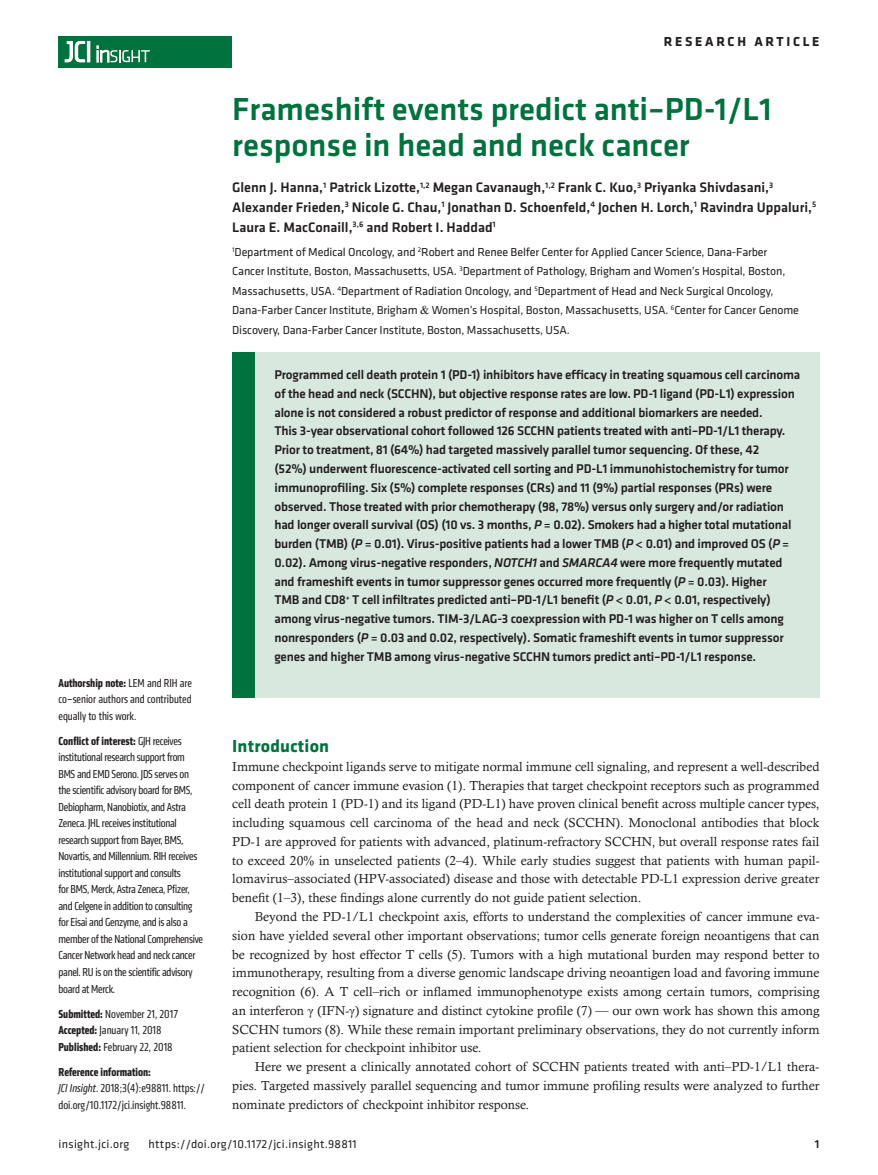
<style>
.page{position:relative;width:878px;height:1175px;background:#fff}
.page>*{position:absolute;margin:0;border:0;box-sizing:border-box;transform-origin:0 0}
.t1{font:500 33px/36px "Klavika Basic";color:#00723e}
.t2{font:700 18px "Klavika";letter-spacing:.01em;color:#00723e}
.t3{font:500 14.25px/19.5px "Klavika Basic";color:#231f20}
.t4{font:700 13.5px "Klavika Basic";letter-spacing:.2em;color:#231f20}
.t5{font:13.2px/18.8px "Calisto MT Std";color:#231f20;text-align:justify}
.t6{font:500 13.2px/18.8px "Klavika Basic";letter-spacing:-.015em;color:#231f20}
.t7{font:condensed 12px/16.5px "Klavika";letter-spacing:-.02em;color:#231f20;text-align:justify}
.t8{font:12px/19.5px "Klavika";letter-spacing:-.01em;color:#231f20}
.t9{font:condensed 12px/16.5px "Klavika";color:#231f20}
.t10{font:12px "Klavika Basic";letter-spacing:.025em;color:#231f20}
.t11{font:500 12px "Klavika Basic";color:#231f20}
.s1{font-family:"Times New Roman"}
.s2{font-weight:700}
.s3{font-style:italic}
</style>
<div class="page">
<div style="left:59px;top:36px;width:173px;height:31px;background:#00723e"></div>
<hr style="left:87px;top:41px;width:3px;height:21px;background:#fff">
<svg style="left:64px;top:41px;width:21px;height:22px"></svg>
<svg style="left:97px;top:46px;width:53px;height:16px"></svg>
<div style="left:232px;top:352px;width:587px;height:346px;background:#d8e8df"></div>
<div style="left:232px;top:352px;width:22px;height:346px;background:#00723e"></div>
<p class="t4" style="left:663px;top:32px;width:157px">RESEARCH ARTICLE</p>
<h1 class="t1" style="left:232px;top:91px;width:541px">Frameshift events predict anti–PD-1/L1 response in head and neck cancer</h1>
<p class="t3" style="left:232px;top:178px;width:585px">Glenn J. Hanna,<sup>1</sup> Patrick Lizotte,<sup>1,2</sup> Megan Cavanaugh,<sup>1,2</sup> Frank C. Kuo,<sup>3</sup> Priyanka Shivdasani,<sup>3<br></sup>Alexander Frieden,<sup>3</sup> Nicole G. Chau,<sup>1</sup> Jonathan D. Schoenfeld,<sup>4</sup> Jochen H. Lorch,<sup>1</sup> Ravindra Uppaluri,<sup>5<br></sup>Laura E. MacConaill,<sup>3,6</sup> and Robert I. Haddad<sup>1</sup></p>
<p class="t8" style="left:232px;top:241px;width:568px"><sup>1</sup>Department of Medical Oncology, and <sup>2</sup>Robert and Renee Belfer Center for Applied Cancer Science, Dana-Farber Cancer Institute, Boston, Massachusetts, USA. <sup>3</sup>Department of Pathology, Brigham and Women’s Hospital, Boston, Massachusetts, USA. <sup>4</sup>Department of Radiation Oncology, and <sup>5</sup>Department of Head and Neck Surgical Oncology, Dana-Farber Cancer Institute, Brigham <span class="s1">&amp;</span> Women’s Hospital, Boston, Massachusetts, USA. <sup>6</sup>Center for Cancer Genome Discovery, Dana-Farber Cancer Institute, Boston, Massachusetts, USA.</p>
<p class="t7" style="left:59px;top:674px;width:135px"><span class="s2">Authorship note:</span> LEM and RIH are co–senior authors and contributed equally to this work.</p>
<p class="t7" style="left:59px;top:732px;width:146px;text-align:left"><span class="s2">Conflict of interest:</span> GJH receives institutional research support from BMS and EMD Serono. JDS serves on the scientific advisory board for BMS, Debiopharm, Nanobiotix, and Astra Zeneca. JHL receives institutional research support from Bayer, BMS, Novartis, and Millennium. RIH receives institutional support and consults<br>for BMS, Merck, Astra Zeneca, Pfizer, and Celgene in addition to consulting for Eisai and Genzyme, and is also a member of the National Comprehensive Cancer Network head and neck cancer panel. RU is on the scientific advisory board at Merck.</p>
<p class="t9" style="left:59px;top:1005px;width:121px"><span class="s2">Submitted:</span> November 21, 2017<br><span class="s2">Accepted:</span> January 11, 2018<br><span class="s2">Published:</span> February 22, 2018</p>
<p class="t9" style="left:59px;top:1063px;width:148px"><span class="s2">Reference information:<br></span><span class="s3">JCI Insight</span>. 2018;3(4):e98811. https:// doi.org/10.1172/jci.insight.98811.</p>
<p class="t6" style="left:274px;top:365px;width:527px">Programmed cell death protein 1 (PD-1) inhibitors have efficacy in treating squamous cell carcinoma of the head and neck (SCCHN), but objective response rates are low. PD-1 ligand (PD-L1) expression alone is not considered a robust predictor of response and additional biomarkers are needed.<br>This 3-year observational cohort followed 126 SCCHN patients treated with anti–PD-1/L1 therapy.<br>Prior to treatment, 81 (64%) had targeted massively parallel tumor sequencing. Of these, 42<br>(52%) underwent fluorescence-activated cell sorting and PD-L1 immunohistochemistry for tumor immunoprofiling. Six (5%) complete responses (CRs) and 11 (9%) partial responses (PRs) were observed. Those treated with prior chemotherapy (98, 78%) versus only surgery and/or radiation had longer overall survival (OS) (10 vs. 3 months, <span class="s3">P</span> = 0.02). Smokers had a higher total mutational burden (TMB) (<span class="s3">P</span> = 0.01). Virus-positive patients had a lower TMB (<span class="s3">P</span> &lt; 0.01) and improved OS (<span class="s3">P</span> = 0.02). Among virus-negative responders, <span class="s3">NOTCH1</span> and <span class="s3">SMARCA4</span> were more frequently mutated and frameshift events in tumor suppressor genes occurred more frequently (<span class="s3">P</span> = 0.03). Higher<br>TMB and CD8<sup>+</sup> T cell infiltrates predicted anti–PD-1/L1 benefit (<span class="s3">P</span> &lt; 0.01, <span class="s3">P</span> &lt; 0.01, respectively) among virus-negative tumors. TIM-3/LAG-3 coexpression with PD-1 was higher on T cells among nonresponders (<span class="s3">P</span> = 0.03 and 0.02, respectively). Somatic frameshift events in tumor suppressor genes and higher TMB among virus-negative SCCHN tumors predict anti–PD-1/L1 response.</p>
<h2 class="t2" style="left:232px;top:733px;width:98px">Introduction</h2>
<p class="t5" style="left:232px;top:757px;width:588px">Immune checkpoint ligands serve to mitigate normal immune cell signaling, and represent a well-described component of cancer immune evasion (1). Therapies that target checkpoint receptors such as programmed cell death protein 1 (PD-1) and its ligand (PD-L1) have proven clinical benefit across multiple cancer types, including squamous cell carcinoma of the head and neck (SCCHN). Monoclonal antibodies that block PD-1 are approved for patients with advanced, platinum-refractory SCCHN, but overall response rates fail to exceed 20% in unselected patients (2–4). While early studies suggest that patients with human papil&shy;lomavirus–associated (HPV-associated) disease and those with detectable PD-L1 expression derive greater benefit (1–3), these findings alone currently do not guide patient selection.</p>
<p class="t5" style="left:232px;top:907px;width:588px;text-indent:22px">Beyond the PD-1/L1 checkpoint axis, efforts to understand the complexities of cancer immune eva&shy;sion have yielded several other important observations; tumor cells generate foreign neoantigens that can be recognized by host effector T cells (5). Tumors with a high mutational burden may respond better to immunotherapy, resulting from a diverse genomic landscape driving neoantigen load and favoring immune recognition (6). A T cell–rich or inflamed immunophenotype exists among certain tumors, comprising an interferon <span class="s1">γ</span> (IFN-<span class="s1">γ</span>) signature and distinct cytokine profile (7) — our own work has shown this among SCCHN tumors (8). While these remain important preliminary observations, they do not currently inform patient selection for checkpoint inhibitor use.</p>
<p class="t5" style="left:232px;top:1057px;width:588px;text-indent:22px">Here we present a clinically annotated cohort of SCCHN patients treated with anti–PD-1/L1 thera&shy;pies. Targeted massively parallel sequencing and tumor immune profiling results were analyzed to further nominate predictors of checkpoint inhibitor response.</p>
<p class="t10" style="left:58px;top:1135px;width:72px">insight.jci.org</p>
<p class="t10" style="left:148px;top:1135px;width:210px">https://doi.org/10.1172/jci.insight.98811</p>
<p class="t11" style="left:814px;top:1135px;width:6px">1</p>
</div>
